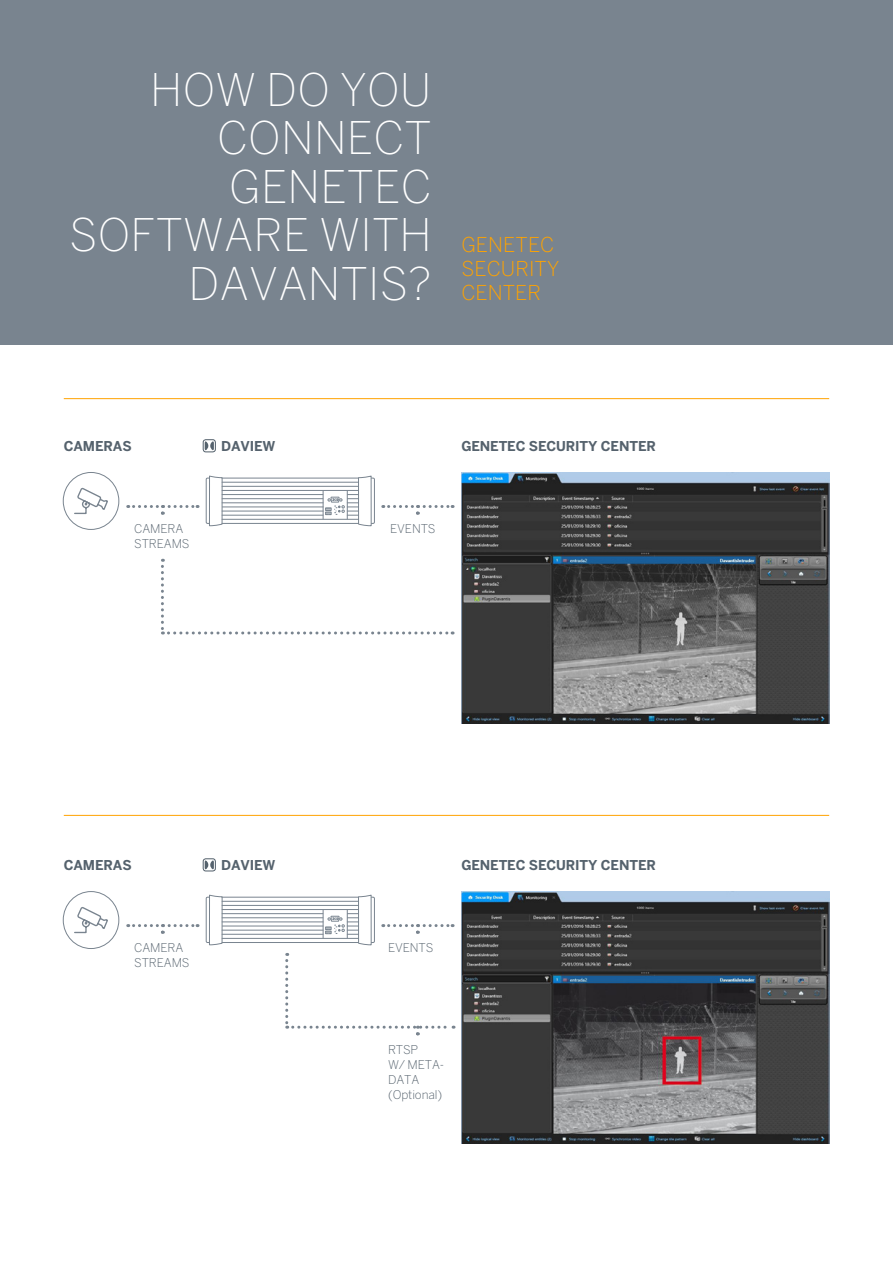
<style>
.page{position:relative;width:893px;height:1263px;background:#fff}
.page>*{position:absolute;margin:0;border:0;box-sizing:border-box;transform-origin:0 0}
.t1{font:200 44.55px "Benton Sans";letter-spacing:.005em;color:#fff}
.t2{font:300 20.25px/24px "Benton Sans";letter-spacing:.005em;color:#ffa300}
.t3{font:700 13.5px "Benton Sans";letter-spacing:-.01em;color:#55626d}
.t4{font:300 12px/15px "Benton Sans";letter-spacing:-.01em;color:#55626d}
</style>
<div class="page">
<img style="left:461px;top:472px;width:368px;height:252px">
<img style="left:461px;top:891px;width:368px;height:252px">
<div style="left:63px;top:472px;width:56px;height:58px;border:1px solid #79848f;border-radius:50%"></div>
<svg style="left:74px;top:487px;width:34px;height:28px"></svg>
<div style="left:63px;top:891px;width:56px;height:58px;border:1px solid #79848f;border-radius:50%"></div>
<svg style="left:74px;top:907px;width:34px;height:27px"></svg>
<hr style="left:222px;top:506px;width:101px;height:1px;background:#79848f">
<svg style="left:205px;top:475px;width:18px;height:52px"></svg>
<hr style="left:222px;top:478px;width:136px;height:1px;background:#79848f">
<hr style="left:222px;top:523px;width:136px;height:1px;background:#79848f">
<hr style="left:222px;top:519px;width:136px;height:1px;background:#79848f">
<hr style="left:222px;top:515px;width:101px;height:1px;background:#79848f">
<hr style="left:222px;top:511px;width:101px;height:1px;background:#79848f">
<hr style="left:222px;top:502px;width:101px;height:1px;background:#79848f">
<hr style="left:222px;top:498px;width:101px;height:1px;background:#79848f">
<hr style="left:222px;top:494px;width:101px;height:1px;background:#79848f">
<hr style="left:222px;top:490px;width:136px;height:1px;background:#79848f">
<hr style="left:222px;top:486px;width:136px;height:1px;background:#79848f">
<hr style="left:222px;top:482px;width:136px;height:1px;background:#79848f">
<svg style="left:323px;top:475px;width:52px;height:52px"></svg>
<hr style="left:222px;top:925px;width:101px;height:1px;background:#79848f">
<svg style="left:205px;top:894px;width:18px;height:52px"></svg>
<hr style="left:222px;top:897px;width:136px;height:1px;background:#79848f">
<hr style="left:222px;top:942px;width:136px;height:1px;background:#79848f">
<hr style="left:222px;top:938px;width:136px;height:1px;background:#79848f">
<hr style="left:222px;top:934px;width:101px;height:1px;background:#79848f">
<hr style="left:222px;top:930px;width:101px;height:1px;background:#79848f">
<hr style="left:222px;top:921px;width:101px;height:1px;background:#79848f">
<hr style="left:222px;top:917px;width:101px;height:1px;background:#79848f">
<hr style="left:222px;top:913px;width:101px;height:1px;background:#79848f">
<hr style="left:222px;top:909px;width:136px;height:1px;background:#79848f">
<hr style="left:222px;top:905px;width:136px;height:1px;background:#79848f">
<hr style="left:222px;top:901px;width:136px;height:1px;background:#79848f">
<svg style="left:323px;top:894px;width:52px;height:52px"></svg>
<svg style="left:161px;top:559px;width:292px;height:75px"></svg>
<svg style="left:128px;top:505px;width:70px;height:10px"></svg>
<svg style="left:128px;top:924px;width:70px;height:10px"></svg>
<svg style="left:383px;top:505px;width:70px;height:10px"></svg>
<svg style="left:383px;top:924px;width:70px;height:10px"></svg>
<hr style="left:64px;top:398px;width:765px;height:1px;background:#ffa300">
<hr style="left:64px;top:815px;width:765px;height:1px;background:#ffa300">
<svg style="left:203px;top:439px;width:13px;height:13px"></svg>
<svg style="left:203px;top:858px;width:13px;height:13px"></svg>
<svg style="left:285px;top:953px;width:169px;height:82px"></svg>
<div style="left:0;top:0;width:893px;height:344px;background:#79848f"></div>
<h1 class="t1" style="left:150px;top:63px;width:283px">HOW DO YOU</h1>
<h1 class="t1" style="left:217px;top:112px;width:216px">CONNECT</h1>
<h1 class="t1" style="left:229px;top:161px;width:198px">GENETEC</h1>
<h1 class="t1" style="left:69px;top:209px;width:355px">SOFTWARE WITH</h1>
<h1 class="t1" style="left:188px;top:258px;width:115px">DAVANTI</h1>
<h1 class="t1" style="left:380px;top:258px;width:53px">S?</h1>
<h2 class="t2" style="left:461px;top:232px;width:99px">GENETEC<br>SECURITY<br>CENTER</h2>
<p class="t3" style="left:64px;top:438px;width:30px">CAMER</p>
<p class="t3" style="left:113px;top:438px;width:19px">AS</p>
<p class="t4" style="left:134px;top:521px;width:17px">CAMERA<br>STREAM</p>
<p class="t4" style="left:182px;top:536px;width:9px">S</p>
<p class="t3" style="left:221px;top:438px;width:56px">DAV IEW</p>
<p class="t3" style="left:461px;top:438px;width:20px">GENETEC</p>
<p class="t3" style="left:529px;top:438px;width:92px">SECURITY CENTER</p>
<p class="t4" style="left:390px;top:521px;width:45px">EVENTS</p>
<p class="t3" style="left:64px;top:857px;width:30px">CAMER</p>
<p class="t3" style="left:113px;top:857px;width:19px">AS</p>
<p class="t4" style="left:134px;top:940px;width:17px">CAMERA<br>STREAM</p>
<p class="t4" style="left:182px;top:955px;width:9px">S</p>
<p class="t3" style="left:221px;top:857px;width:56px">DAV IEW</p>
<p class="t4" style="left:388px;top:940px;width:45px">EVENTS</p>
<p class="t3" style="left:461px;top:857px;width:20px">GENETEC</p>
<p class="t3" style="left:529px;top:857px;width:92px">SECURITY CENTER</p>
<p class="t4" style="left:388px;top:1042px;width:30px">RTSP<br>W/ META</p>
<p class="t4" style="left:440px;top:1057px;width:6px">-</p>
<p class="t4" style="left:388px;top:1072px;width:56px">DATA (OPTIONAL)</p>
</div>
